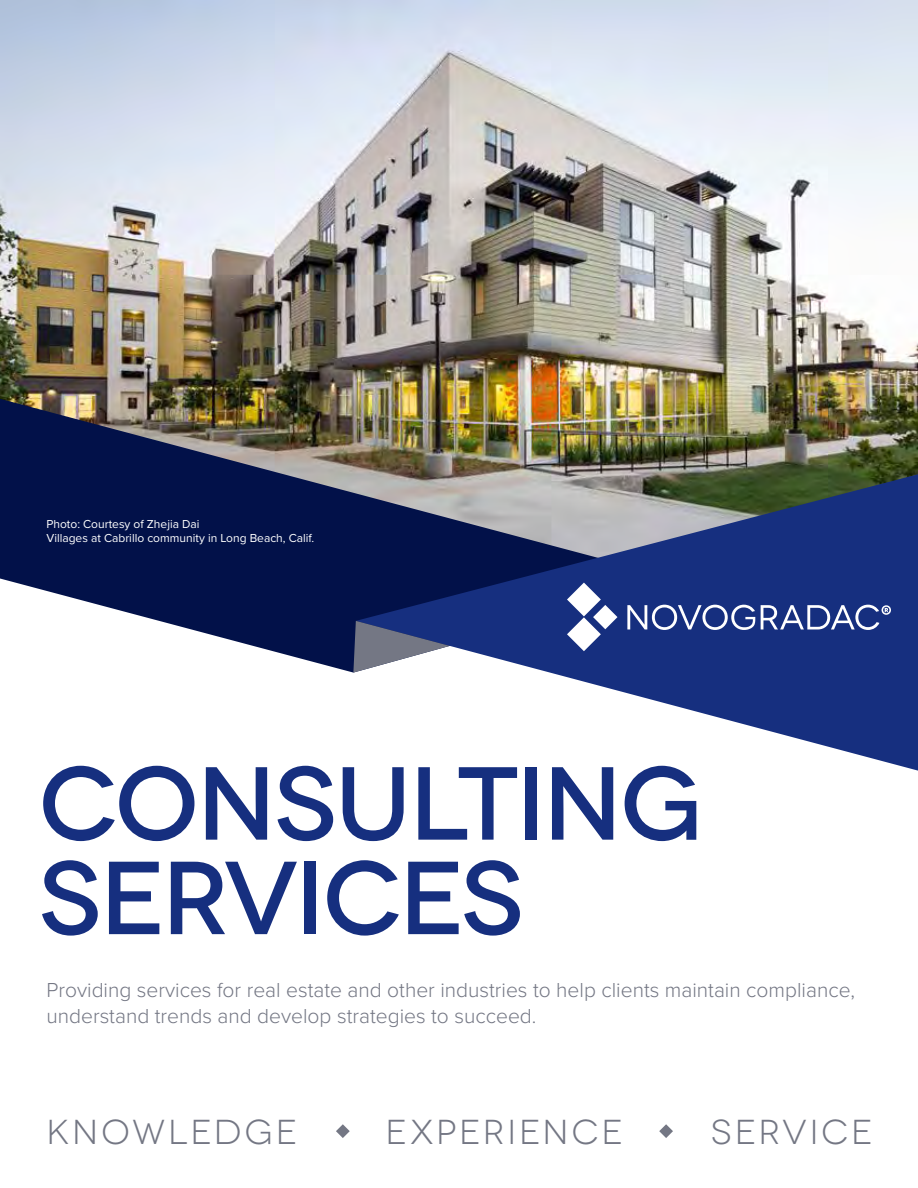
<style>
.page{position:relative;width:918px;height:1188px;background:#fff}
.page>*{position:absolute;margin:0;border:0;box-sizing:border-box;transform-origin:0 0}
.t1{font:500 103.5px/94.5px "Novecentowide";letter-spacing:-.025em;color:#162f7f}
.t2{font:34.65px "Novecentowide";letter-spacing:.085em;color:#747784}
.t3{font:300 21px/25.2px "Proxima Nova";color:#747784}
.t4{font:12px/14.4px "Proxima Nova";color:#fff}
</style>
<div class="page">
<img style="left:0;top:0;width:918px;height:474px">
<img style="left:0;top:399px;width:685px;height:274px">
<svg style="left:356px;top:474px;width:562px;height:297px;fill:#162f7f"></svg>
<svg style="left:353px;top:621px;width:97px;height:52px"></svg>
<svg style="left:336px;top:1124px;width:14px;height:14px"></svg>
<svg style="left:659px;top:1124px;width:14px;height:14px"></svg>
<svg style="left:567px;top:583px;width:50px;height:68px"></svg>
<svg style="left:627px;top:605px;width:128px;height:25px"></svg>
<svg style="left:761px;top:605px;width:130px;height:25px"></svg>
<p class="t4" style="left:46px;top:516px;width:269px">Photo: Courtesy of Zhejia Dai<br>Villages at Cabrillo community in Long Beach, Calif.</p>
<h1 class="t1" style="left:39px;top:757px;width:665px">CONSULTING<br>SERVICES</h1>
<p class="t3" style="left:46px;top:977px;width:810px">Providing services for real estate and other industries to help clients maintain compliance, understand trends and develop strategies to succeed.</p>
<h2 class="t2" style="left:46px;top:1112px;width:252px">KNOWLEDGE</h2>
<h2 class="t2" style="left:386px;top:1112px;width:239px">EXPERIENCE</h2>
<h2 class="t2" style="left:711px;top:1112px;width:163px">SERVICE</h2>
</div>
